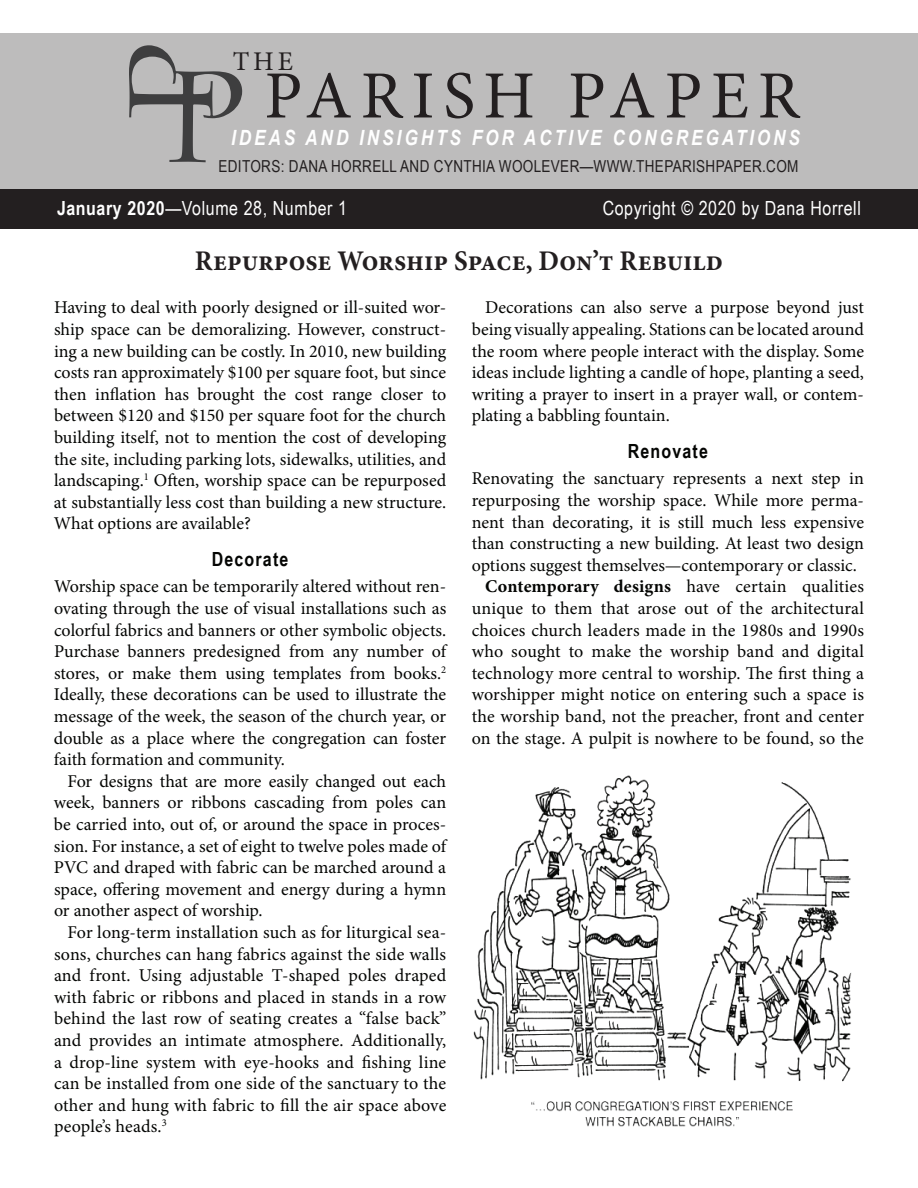
<style>
.page{position:relative;width:918px;height:1188px;background:#fff}
.page>*{position:absolute;margin:0;border:0;box-sizing:border-box;transform-origin:0 0}
.t1{font:67.5px "Minion Pro";letter-spacing:.13em;color:#231f20}
.t2{font:700 28.5px "Minion Pro";color:#231f20;scale:.95 1}
.t3{font:27px "Minion Pro";color:#231f20}
.t4{font:italic 700 21px "Arial Narrow";letter-spacing:.14em;color:#fff}
.t5{font:19.5px "Arial Narrow";letter-spacing:.03em;color:#fff}
.t6{font:700 19.5px "Arial Narrow";letter-spacing:.06em;color:#040503}
.t7{font:18px/21.6px "Minion Pro";color:#040503;text-align:justify}
.t8{font:16.5px "Arial Narrow";letter-spacing:.02em;color:#231f20}
.s1{font-weight:700}
</style>
<div class="page">
<img style="left:473px;top:775px;width:379px;height:352px">
<div style="left:0;top:189px;width:918px;height:40px;background:#231f20"></div>
<div style="left:0;top:33px;width:918px;height:156px;background:#bdbcbc"></div>
<svg style="left:129px;top:45px;width:113px;height:117px"></svg>
<h3 class="t3" style="left:233px;top:44px;width:62px">THE</h3>
<h1 class="t1" style="left:264px;top:51px;width:537px">PARISH PAPER</h1>
<p class="t4" style="left:231px;top:125px;width:571px">IDEAS AND INSIGHTS FOR ACTIVE CONGREGATIONS</p>
<p class="t8" style="left:219px;top:156px;width:582px">EDITORS: DANA HORRELL AND CYNTHIA WOOLEVER—WWW.THEPARISHPAPER.COM</p>
<p class="t5" style="left:57px;top:197px;width:292px"><span class="s1">January 2020</span>—Volume 28, Number 1</p>
<p class="t5" style="left:603px;top:197px;width:260px">Copyright © 2020 by Dana Horrell</p>
<h2 class="t2" style="left:195px;top:241px;width:557px">Repurpose Worship Space, Don’t Rebuild</h2>
<p class="t7" style="left:54px;top:297px;width:394px">Having to deal with poorly designed or ill-suited wor&shy;ship space can be demoralizing. However, construct&shy;ing a new building can be costly. In 2010, new building costs ran approximately $100 per square foot, but since then inflation has brought the cost range closer to between $120 and $150 per square foot for the church building itself, not to mention the cost of developing the site, including parking lots, sidewalks, utilities, and landscaping.<sup>1</sup> Often, worship space can be repurposed at substantially less cost than building a new structure.<br>What options are available?</p>
<p class="t6" style="left:212px;top:548px;width:78px">Decorate</p>
<p class="t7" style="left:54px;top:576px;width:394px">Worship space can be temporarily altered without ren&shy;ovating through the use of visual installations such as colorful fabrics and banners or other symbolic objects.<br>Purchase banners predesigned from any number of stores, or make them using templates from books.<sup>2<br></sup>Ideally, these decorations can be used to illustrate the message of the week, the season of the church year, or double as a place where the congregation can foster faith formation and community.</p>
<p class="t7" style="left:54px;top:770px;width:394px;text-indent:14px">For designs that are more easily changed out each week, banners or ribbons cascading from poles can be carried into, out of, or around the space in proces&shy;sion. For instance, a set of eight to twelve poles made of PVC and draped with fabric can be marched around a space, offering movement and energy during a hymn or another aspect of worship.</p>
<p class="t7" style="left:54px;top:922px;width:394px;text-indent:14px">For long-term installation such as for liturgical sea&shy;sons, churches can hang fabrics against the side walls and front. Using adjustable T-shaped poles draped with fabric or ribbons and placed in stands in a row behind the last row of seating creates a “false back” and provides an intimate atmosphere. Additionally, a drop-line system with eye-hooks and fishing line can be installed from one side of the sanctuary to the other and hung with fabric to fill the air space above people’s heads.<sup>3</sup></p>
<p class="t7" style="left:472px;top:297px;width:394px;text-indent:14px">Decorations can also serve a purpose beyond just being visually appealing. Stations can be located around the room where people interact with the display. Some ideas include lighting a candle of hope, planting a seed, writing a prayer to insert in a prayer wall, or contem&shy;plating a babbling fountain.</p>
<p class="t6" style="left:628px;top:440px;width:82px">Renovate</p>
<p class="t7" style="left:472px;top:468px;width:394px">Renovating the sanctuary represents a next step in</p>
<p class="t7" style="left:472px;top:490px;width:394px">repurposing the worship space. While more perma-</p>
<p class="t7" style="left:472px;top:511px;width:394px">nent than decorating, it is still much less expensive</p>
<p class="t7" style="left:472px;top:533px;width:394px">than constructing a new building. At least two design</p>
<p class="t7" style="left:472px;top:554px;width:387px">options suggest themselves—contemporary or classic.</p>
<p class="t7" style="left:485px;top:576px;width:380px"><span class="s1">Contemporary designs</span> have certain qualities</p>
<p class="t7" style="left:472px;top:598px;width:394px">unique to them that arose out of the architectural</p>
<p class="t7" style="left:472px;top:619px;width:394px">choices church leaders made in the 1980s and 1990s</p>
<p class="t7" style="left:472px;top:641px;width:394px">who sought to make the worship band and digital</p>
<p class="t7" style="left:472px;top:662px;width:394px">technology more central to worship. The first thing a</p>
<p class="t7" style="left:472px;top:684px;width:394px">worshipper might notice on entering such a space is</p>
<p class="t7" style="left:472px;top:706px;width:394px">the worship band, not the preacher, front and center</p>
<p class="t7" style="left:472px;top:727px;width:394px">on the stage. A pulpit is nowhere to be found, so the</p>
</div>
